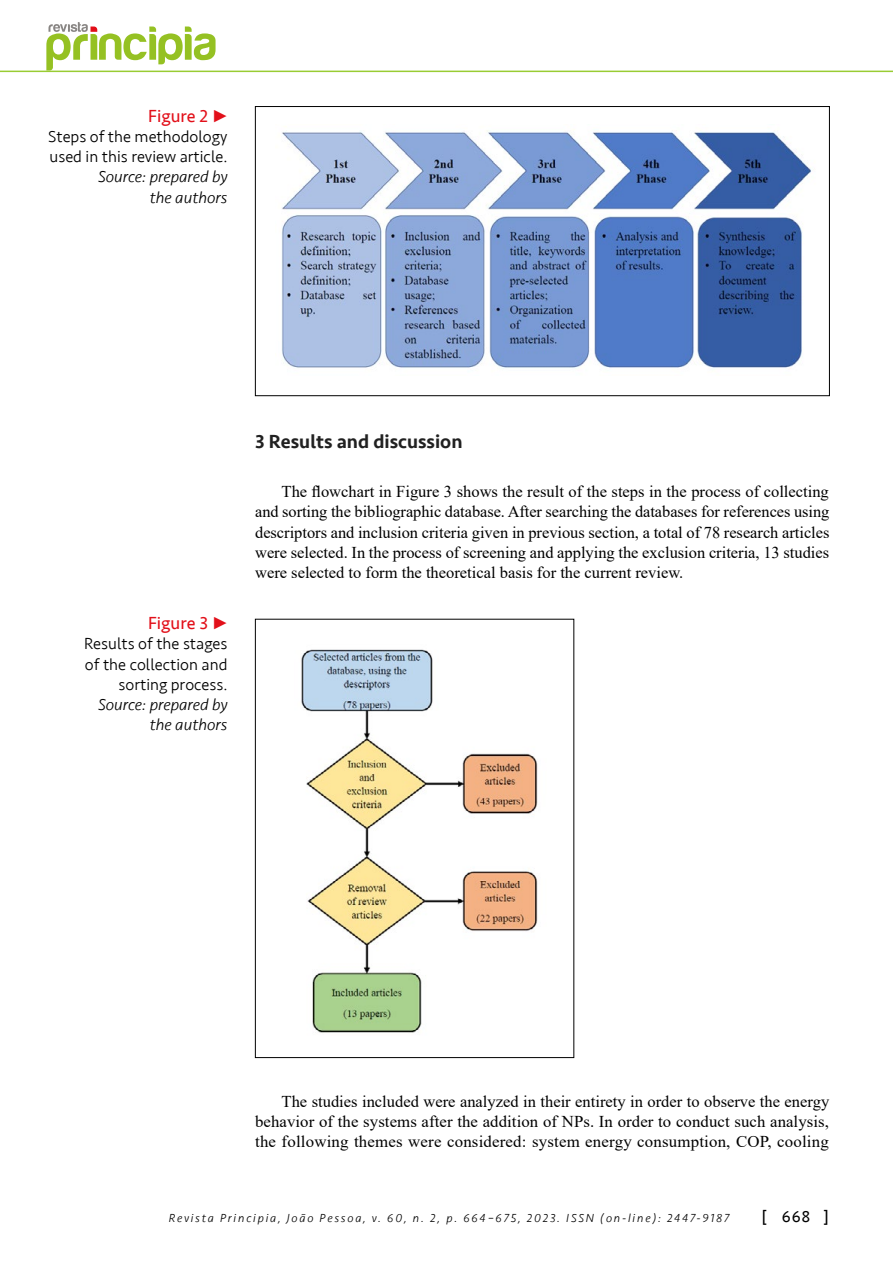
<style>
.page{position:relative;width:893px;height:1263px;background:#fff}
.page>*{position:absolute;margin:0;border:0;box-sizing:border-box;transform-origin:0 0}
.t1{font:500 19.5px "Seravek";color:#212121}
.t2{font:18px "Seravek";color:#e2101a}
.t3{font:16.5px/20.2px "Times New Roman";color:#000;text-align:justify}
.t4{font:300 16.5px/20.2px "Seravek";color:#000}
.t5{font:italic 300 16.5px/20.2px "Seravek";color:#000;text-align:right}
.t6{font:16.5px "Seravek";color:#000}
.t7{font:italic 300 12px "Seravek";letter-spacing:.15em;color:#000}
</style>
<div class="page">
<hr style="left:0;top:71px;width:893px;height:1px;background:#9c3">
<img style="left:281px;top:130px;width:530px;height:238px">
<div style="left:255px;top:106px;width:575px;height:290px;border:1px solid #000"></div>
<img style="left:301px;top:649px;width:237px;height:384px">
<div style="left:255px;top:619px;width:319px;height:439px;border:1px solid #000"></div>
<svg style="left:46px;top:22px;width:170px;height:49px"></svg>
<p class="t2" style="left:148px;top:102px;width:81px">Figure 2 •</p>
<p class="t4" style="left:48px;top:127px;width:181px">Steps of the methodology used in this review article.</p>
<p class="t5" style="left:98px;top:167px;width:131px">Source: prepared by the authors</p>
<p class="t2" style="left:148px;top:609px;width:81px">Figure 3 •</p>
<p class="t4" style="left:84px;top:634px;width:145px;text-align:right">Results of the stages of the collection and sorting process.</p>
<p class="t5" style="left:98px;top:695px;width:131px">Source: prepared by the authors</p>
<p class="t1" style="left:255px;top:429px;width:209px">3 Results and discussion</p>
<p class="t3" style="left:255px;top:481px;width:576px;text-indent:26px">The flowchart in Figure 3 shows the result of the steps in the process of collecting and sorting the bibliographic database. After searching the databases for references using descriptors and inclusion criteria given in previous section, a total of 78 research articles were selected. In the process of screening and applying the exclusion criteria, 13 studies were selected to form the theoretical basis for the current review.</p>
<p class="t3" style="left:255px;top:1091px;width:576px;text-indent:26px">The studies included were analyzed in their entirety in order to observe the energy behavior of the systems after the addition of NPs. In order to conduct such analysis, the following themes were considered: system energy consumption, COP, cooling</p>
<p class="t7" style="left:169px;top:1211px;width:562px">Revista Principia, João Pessoa, v. 60, n. 2, p. 664–675, 2023. ISSN (on-line): 2447-9187</p>
<p class="t6" style="left:761px;top:1204px;width:69px">[ 668 ]</p>
</div>
